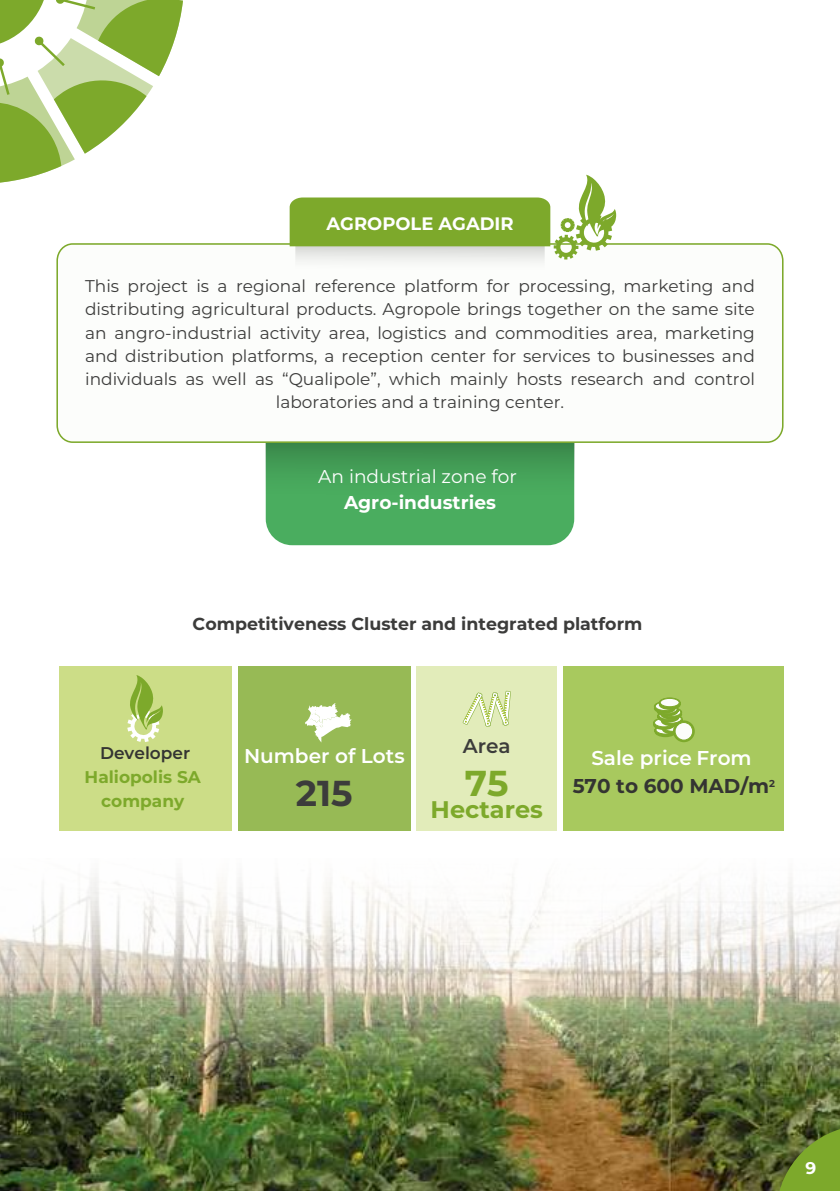
<style>
.page{position:relative;width:840px;height:1191px;background:#fff}
.page>*{position:absolute;margin:0;border:0;box-sizing:border-box;transform-origin:0 0}
.t1{font:700 36px "Montserrat";color:#3c3c3b}
.t2{font:700 36px "Montserrat";color:#7da92b}
.t3{font:700 24px "Montserrat";color:#7da92b}
.t4{font:600 20px/28px "Montserrat";color:#fff;text-align:center}
.t5{font:600 20px "Montserrat";color:#3c3c3b}
.t6{font:18.6px "Montserrat";color:#fff}
.t7{font:700 18.6px "Montserrat";color:#fff}
.t8{font:700 18px "Montserrat";color:#fff}
.t9{font:700 17.4px "Montserrat";color:#3c3c3b}
.t10{font:17px/23.2px "Montserrat";color:#3c3c3b;text-align:center}
.t11{font:700 17px/24px "Montserrat";color:#7da92b;text-align:center}
.t12{font:600 17px "Montserrat";color:#343432}
.t13{font:700 17px "Montserrat";color:#fff}
.s1{font-weight:700;color:#343432}
</style>
<div class="page">
<img style="left:0;top:174px;width:839px;height:1017px">
<svg style="left:0;top:0;width:184px;height:184px"></svg>
<svg style="left:776px;top:1125px;width:63px;height:66px;background:#6a882a"></svg>
<svg style="left:265px;top:444px;width:309px;height:101px;background:#48a55c"></svg>
<div style="left:59px;top:666px;width:172px;height:164px;background:#ccdd87"></div>
<svg style="left:127px;top:675px;width:36px;height:67px"></svg>
<div style="left:563px;top:666px;width:220px;height:164px;background:#a8c95e"></div>
<div style="left:416px;top:666px;width:140px;height:164px;background:#e2ecba"></div>
<svg style="left:462px;top:691px;width:48px;height:35px"></svg>
<div style="left:238px;top:666px;width:172px;height:164px;background:#97ba55"></div>
<svg style="left:305px;top:703px;width:46px;height:39px"></svg>
<div style="left:654px;top:727px;width:22px;height:10px;background:#7da92b;border-radius:50%"></div>
<div style="left:654px;top:724px;width:22px;height:11px;background:#7da92b;border-radius:50%"></div>
<div style="left:655px;top:725px;width:19px;height:9px;background:#fcfdfb;border-radius:50%"></div>
<div style="left:655px;top:725px;width:19px;height:9px;border:1px solid #7da92b;border-radius:50%"></div>
<svg style="left:661px;top:724px;width:22px;height:10px"></svg>
<div style="left:662px;top:723px;width:20px;height:8px;border:1px solid #7da92b;border-radius:50%"></div>
<div style="left:652px;top:719px;width:22px;height:11px;background:#7da92b;border-radius:50%"></div>
<svg style="left:654px;top:718px;width:19px;height:9px"></svg>
<div style="left:654px;top:718px;width:19px;height:9px;border:1px solid #7da92b;border-radius:50%"></div>
<svg style="left:660px;top:716px;width:22px;height:10px"></svg>
<svg style="left:660px;top:714px;width:22px;height:10px"></svg>
<div style="left:661px;top:714px;width:20px;height:9px;border:1px solid #7da92b;border-radius:50%"></div>
<div style="left:657px;top:712px;width:22px;height:10px;background:#7da92b;border-radius:50%"></div>
<div style="left:657px;top:710px;width:22px;height:10px;background:#7da92b;border-radius:50%"></div>
<div style="left:658px;top:711px;width:19px;height:8px;background:#d9e5c2;border-radius:50%"></div>
<div style="left:658px;top:711px;width:19px;height:8px;border:1px solid #7da92b;border-radius:50%"></div>
<svg style="left:660px;top:709px;width:21px;height:10px"></svg>
<div style="left:661px;top:708px;width:19px;height:8px;border:1px solid #7da92b;border-radius:50%"></div>
<svg style="left:656px;top:706px;width:22px;height:10px"></svg>
<div style="left:657px;top:705px;width:19px;height:8px;border:1px solid #7da92b;border-radius:50%"></div>
<svg style="left:653px;top:703px;width:22px;height:10px"></svg>
<div style="left:654px;top:702px;width:20px;height:8px;border:1px solid #7da92b;border-radius:50%"></div>
<svg style="left:661px;top:709px;width:13px;height:13px"></svg>
<div style="left:658px;top:699px;width:22px;height:11px;background:#7da92b;border-radius:50%"></div>
<svg style="left:658px;top:697px;width:22px;height:10px"></svg>
<div style="left:660px;top:698px;width:18px;height:8px;background:#fcfdfb;border-radius:50%"></div>
<div style="left:659px;top:698px;width:20px;height:9px;border:1px solid #7da92b;border-radius:50%"></div>
<svg style="left:672px;top:720px;width:22px;height:22px"></svg>
<div style="left:674px;top:722px;width:18px;height:18px;background:#fcfdfb;border-radius:50%"></div>
<div style="left:674px;top:722px;width:18px;height:18px;border:1px solid #7da92b;border-radius:50%"></div>
<svg style="left:56px;top:242px;width:727px;height:202px"></svg>
<svg style="left:289px;top:175px;width:327px;height:108px"></svg>
<p class="t8" style="left:326px;top:211px;width:188px">AGROPOLE AGADIR</p>
<p class="t10" style="left:85px;top:274px;width:671px">This project is a regional reference platform for processing, marketing and distributing agricultural products. Agropole brings together on the same site an angro-industrial activity area, logistics and commodities area, marketing and distribution platforms, a reception center for services to businesses and individuals as well as “Qualipole”, which mainly hosts research and control laboratories and a training center.</p>
<p class="t6" style="left:318px;top:463px;width:200px">An industrial zone for</p>
<p class="t7" style="left:344px;top:489px;width:153px">Agro-industries</p>
<p class="t9" style="left:192px;top:611px;width:451px">Competitiveness Cluster and integrated platform</p>
<p class="t12" style="left:100px;top:741px;width:92px">Developer</p>
<p class="t11" style="left:85px;top:764px;width:118px">Haliopolis SA company</p>
<p class="t4" style="left:244px;top:741px;width:162px">Number of Lots</p>
<h1 class="t1" style="left:296px;top:767px;width:58px">215</h1>
<p class="t5" style="left:462px;top:732px;width:49px">Area</p>
<h1 class="t2" style="left:464px;top:757px;width:45px">75</h1>
<h2 class="t3" style="left:430px;top:792px;width:114px">Hectares</h2>
<p class="t4" style="left:572px;top:742px;width:204px">Sale price From<br><span class="s1">570 to 600 MAD/m</span><sup>2</sup></p>
<p class="t13" style="left:805px;top:1155px;width:12px">9</p>
</div>
